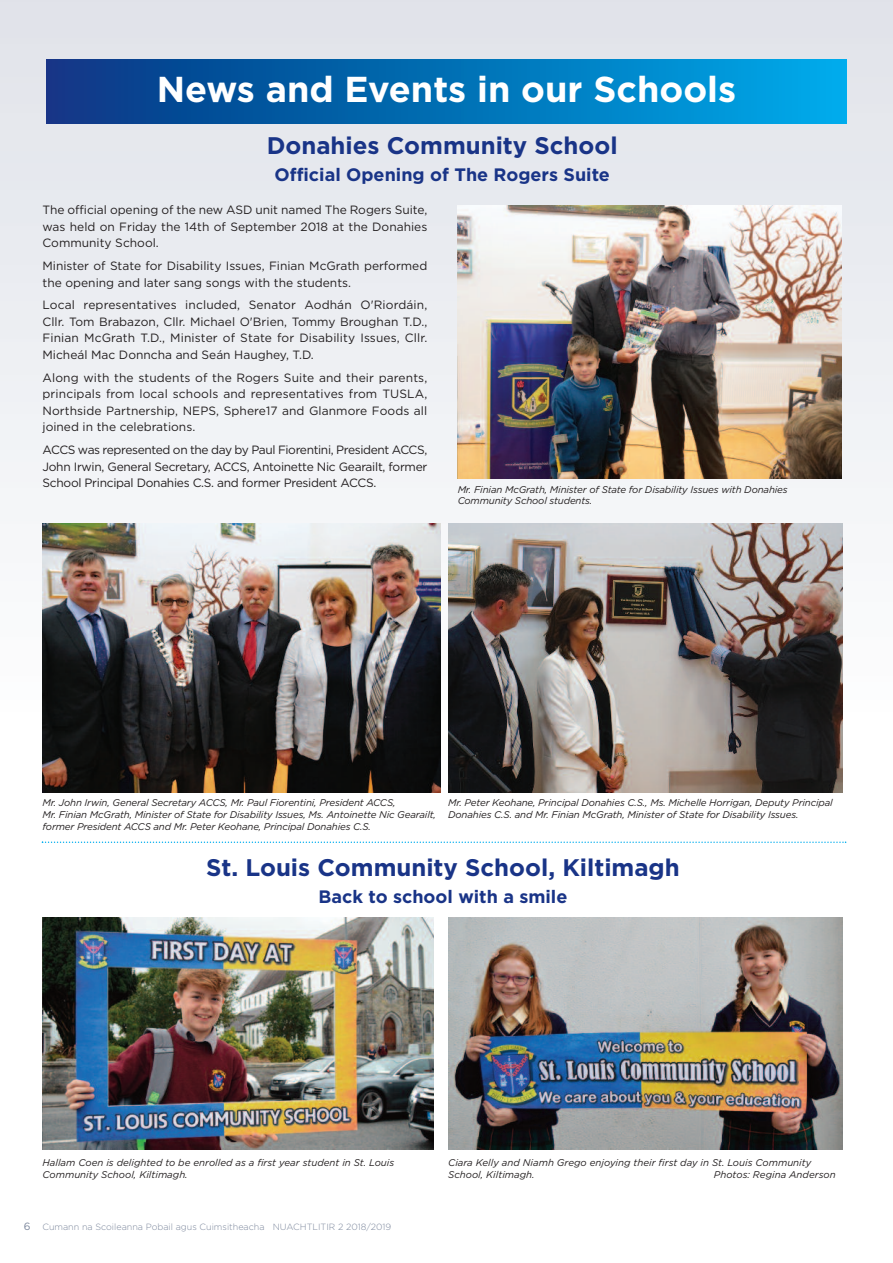
<style>
.page{position:relative;width:893px;height:1263px;background:#fff}
.page>*{position:absolute;margin:0;border:0;box-sizing:border-box;transform-origin:0 0}
.t1{font:700 36px "Gotham";color:#fff}
.t2{font:700 24px "Gotham";color:#193487}
.t3{font:700 18px "Gotham";color:#193487}
.t4{font:12px/16.5px "Gotham";color:#231f20;text-align:justify}
.t5{font:italic 9.75px/11.7px "Gotham";letter-spacing:-.015em;color:#231f20}
.t6{font:300 9px "Gotham";color:#7c879c}
.s1{font-weight:400;font-size:10.5px}
</style>
<div class="page">
<div style="left:0;top:0;width:893px;height:725px;background:#eaecf1"></div>
<div style="left:47px;top:60px;width:799px;height:63px;background:linear-gradient(to right,#083582,#00aae9)"></div>
<img style="left:458px;top:206px;width:383px;height:273px">
<img style="left:43px;top:523px;width:398px;height:269px">
<img style="left:448px;top:523px;width:394px;height:269px">
<img style="left:43px;top:917px;width:391px;height:233px">
<img style="left:448px;top:917px;width:395px;height:233px">
<svg style="left:42px;top:841px;width:804px;height:2px"></svg>
<h1 class="t1" style="left:157px;top:69px;width:581px">News and Events in our Schools</h1>
<h2 class="t2" style="left:267px;top:131px;width:352px">Donahies Community School</h2>
<h3 class="t3" style="left:274px;top:164px;width:337px">Official Opening of The Rogers Suite</h3>
<p class="t4" style="left:43px;top:202px;width:386px">The official opening of the new ASD unit named The Rogers Suite, was held on Friday the 14th of September 2018 at the Donahies Community School.</p>
<p class="t4" style="left:43px;top:258px;width:386px">Minister of State for Disability Issues, Finian McGrath performed the opening and later sang songs with the students.</p>
<p class="t4" style="left:43px;top:297px;width:386px">Local representatives included, Senator Aodhán O'Riordáin, Cllr. Tom Brabazon, Cllr. Michael O'Brien, Tommy Broughan T.D., Finian McGrath T.D., Minister of State for Disability Issues, Cllr.<br>Micheál Mac Donncha and Seán Haughey, T.D.</p>
<p class="t4" style="left:43px;top:369px;width:386px">Along with the students of the Rogers Suite and their parents, principals from local schools and representatives from TUSLA, Northside Partnership, NEPS, Sphere17 and Glanmore Foods all joined in the celebrations.</p>
<p class="t4" style="left:43px;top:442px;width:386px">ACCS was represented on the day by Paul Fiorentini, President ACCS, John Irwin, General Secretary, ACCS, Antoinette Nic Gearailt, former School Principal Donahies C.S. and former President ACCS.</p>
<p class="t5" style="left:458px;top:484px;width:332px">Mr. Finian McGrath, Minister of State for Disability Issues with Donahies<br>Community School students.</p>
<p class="t5" style="left:43px;top:797px;width:395px">Mr. John Irwin, General Secretary ACCS, Mr. Paul Fiorentini, President ACCS,<br>Mr. Finian McGrath, Minister of State for Disability Issues, Ms. Antoinette Nic Gearailt, former President ACCS and Mr. Peter Keohane, Principal Donahies C.S.</p>
<p class="t5" style="left:448px;top:797px;width:386px">Mr. Peter Keohane, Principal Donahies C.S., Ms. Michelle Horrigan, Deputy Principal<br>Donahies C.S. and Mr. Finian McGrath, Minister of State for Disability Issues.</p>
<h2 class="t2" style="left:206px;top:853px;width:475px">St. Louis Community School, Kiltimagh</h2>
<h3 class="t3" style="left:318px;top:886px;width:250px">Back to school with a smile</h3>
<p class="t5" style="left:43px;top:1157px;width:353px">Hallam Coen is delighted to be enrolled as a first year student in St. Louis<br>Community School, Kiltimagh.</p>
<p class="t5" style="left:448px;top:1157px;width:365px">Ciara Kelly and Niamh Grego enjoying their first day in St. Louis Community<br>School, Kiltimagh.</p>
<p class="t5" style="left:714px;top:1168px;width:123px">Photos: Regina Anderson</p>
<p class="t6" style="left:24px;top:1221px;width:369px"><span class="s1">6</span> Cumann na Scoileanna Pobail agus Cuimsitheacha NUACHTLITIR 2 2018/2019</p>
</div>
